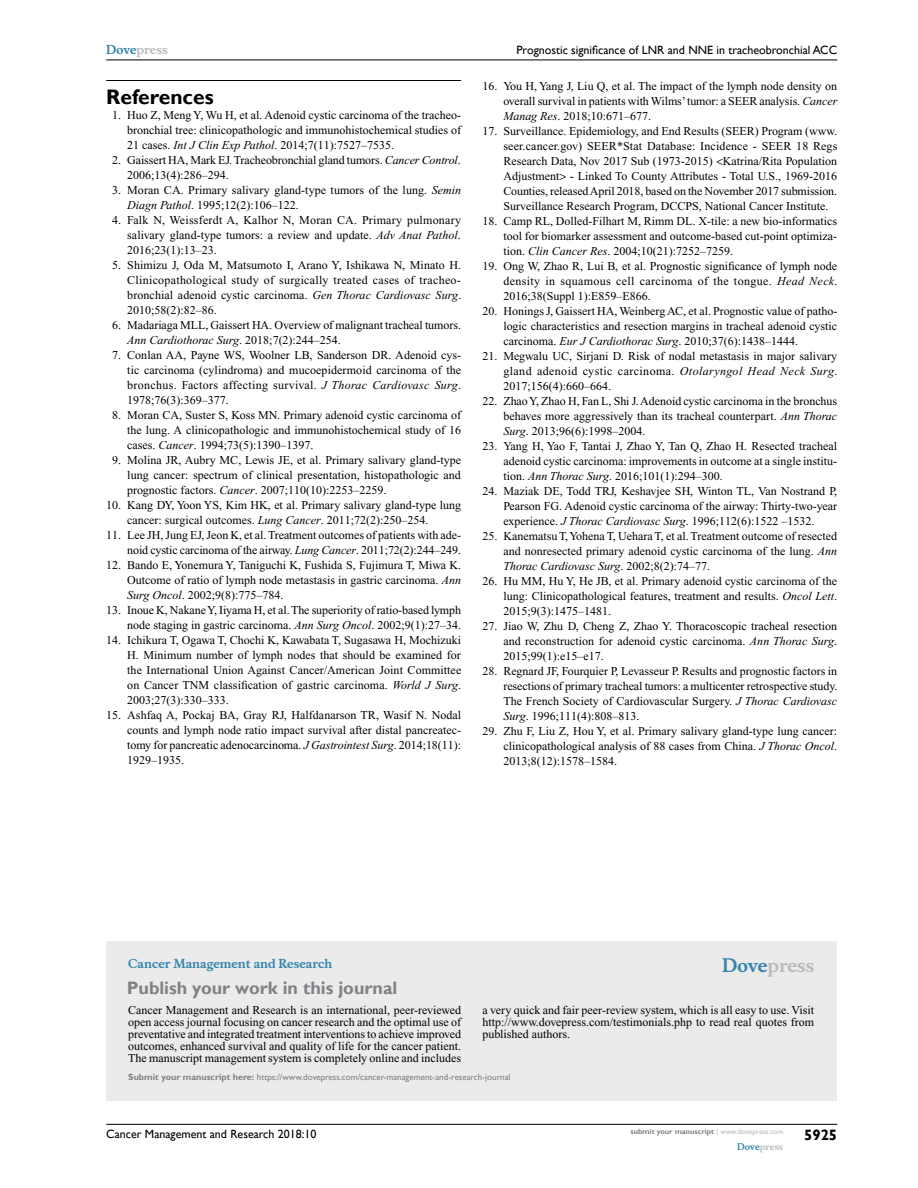
<style>
.page{position:relative;width:918px;height:1188px;background:#fff}
.page>*{position:absolute;margin:0;border:0;box-sizing:border-box;transform-origin:0 0}
.t1{font:700 21px "Gill Sans";color:#000}
.t2{font:700 18px "Gill Sans";color:#808285}
.t3{font:700 18px "Musee";color:#b8babc}
.t4{font:700 15px "Gill Sans";color:#000}
.t5{font:12px/15px "Times New Roman";color:#000;text-align:justify}
.t6{font:12px "Gill Sans";color:#000}
.t7{font:700 12px "Musee";color:#3785ad}
.t8{font:700 12px "Musee";color:#b8babc}
.t9{font:9px "Gill Sans";color:#808285}
.t10{font:700 9px "Musee";color:#b8babc}
.t11{font:700 7.5px "Gill Sans";color:#808285}
.s1{color:#3785ad}
.s2{font-style:italic}
.s3{font-weight:700}
.s4{font-weight:400;color:#b8babc}
</style>
<div class="page">
<div style="left:106px;top:941px;width:731px;height:159px;background:#ebebec"></div>
<hr style="left:106px;top:1124px;width:731px;height:1px;background:#000">
<hr style="left:106px;top:60px;width:731px;height:1px;background:#000">
<hr style="left:106px;top:80px;width:355px;height:1px;background:#000">
<p class="t8" style="left:106px;top:43px;width:63px"><span class="s1">Dove</span>press</p>
<h1 class="t1" style="left:106px;top:84px;width:109px">References</h1>
<p class="t5" style="left:127px;top:107px;width:335px;text-indent:-15px">1. Huo Z, Meng Y, Wu H, et al. Adenoid cystic carcinoma of the tracheo&shy;bronchial tree: clinicopathologic and immunohistochemical studies of 21 cases. <span class="s2">Int J Clin Exp Pathol</span>. 2014;7(11):7527–7535.</p>
<p class="t5" style="left:127px;top:152px;width:335px;text-indent:-15px">2. Gaissert HA, Mark EJ. Tracheobronchial gland tumors. <span class="s2">Cancer Control</span>.<br>2006;13(4):286–294.</p>
<p class="t5" style="left:127px;top:182px;width:335px;text-indent:-15px">3. Moran CA. Primary salivary gland-type tumors of the lung. <span class="s2">Semin<br>Diagn Pathol</span>. 1995;12(2):106–122.</p>
<p class="t5" style="left:127px;top:212px;width:335px;text-indent:-15px">4. Falk N, Weissferdt A, Kalhor N, Moran CA. Primary pulmonary salivary gland-type tumors: a review and update. <span class="s2">Adv Anat Pathol</span>.<br>2016;23(1):13–23.</p>
<p class="t5" style="left:127px;top:257px;width:336px;text-indent:-15px">5. Shimizu J, Oda M, Matsumoto I, Arano Y, Ishikawa N, Minato H.<br>Clinicopathological study of surgically treated cases of tracheo&shy;bronchial adenoid cystic carcinoma. <span class="s2">Gen Thorac Cardiovasc Surg</span>.<br>2010;58(2):82–86.</p>
<p class="t5" style="left:127px;top:317px;width:335px;text-indent:-15px">6. Madariaga MLL, Gaissert HA. Overview of malignant tracheal tumors.<br><span class="s2">Ann Cardiothorac Surg</span>. 2018;7(2):244–254.</p>
<p class="t5" style="left:127px;top:347px;width:335px;text-indent:-15px">7. Conlan AA, Payne WS, Woolner LB, Sanderson DR. Adenoid cys&shy;tic carcinoma (cylindroma) and mucoepidermoid carcinoma of the bronchus. Factors affecting survival. <span class="s2">J Thorac Cardiovasc Surg</span>.<br>1978;76(3):369–377.</p>
<p class="t5" style="left:127px;top:407px;width:335px;text-indent:-15px">8. Moran CA, Suster S, Koss MN. Primary adenoid cystic carcinoma of the lung. A clinicopathologic and immunohistochemical study of 16 cases. <span class="s2">Cancer</span>. 1994;73(5):1390–1397.</p>
<p class="t5" style="left:127px;top:452px;width:335px;text-indent:-15px">9. Molina JR, Aubry MC, Lewis JE, et al. Primary salivary gland-type lung cancer: spectrum of clinical presentation, histopathologic and prognostic factors. <span class="s2">Cancer</span>. 2007;110(10):2253–2259.</p>
<p class="t5" style="left:127px;top:497px;width:335px;text-indent:-21px">10. Kang DY, Yoon YS, Kim HK, et al. Primary salivary gland-type lung cancer: surgical outcomes. <span class="s2">Lung Cancer</span>. 2011;72(2):250–254.</p>
<p class="t5" style="left:106px;top:527px;width:356px;text-align:right">11. Lee JH, Jung EJ, Jeon K, et al. Treatment outcomes of patients with ade&shy;noid cystic carcinoma of the airway. <span class="s2">Lung Cancer</span>. 2011;72(2):244–249.</p>
<p class="t5" style="left:127px;top:557px;width:335px;text-indent:-21px">12. Bando E, Yonemura Y, Taniguchi K, Fushida S, Fujimura T, Miwa K.<br>Outcome of ratio of lymph node metastasis in gastric carcinoma. <span class="s2">Ann Surg Oncol</span>. 2002;9(8):775–784.</p>
<p class="t5" style="left:106px;top:602px;width:356px;text-align:right">13. Inoue K, Nakane Y, Iiyama H, et al. The superiority of ratio-based lymph node staging in gastric carcinoma. <span class="s2">Ann Surg Oncol</span>. 2002;9(1):27–34.</p>
<p class="t5" style="left:127px;top:632px;width:336px;text-indent:-21px">14. Ichikura T, Ogawa T, Chochi K, Kawabata T, Sugasawa H, Mochizuki H. Minimum number of lymph nodes that should be examined for the International Union Against Cancer/American Joint Committee on Cancer TNM classification of gastric carcinoma. <span class="s2">World J Surg</span>.<br>2003;27(3):330–333.</p>
<p class="t5" style="left:127px;top:707px;width:335px;text-indent:-21px">15. Ashfaq A, Pockaj BA, Gray RJ, Halfdanarson TR, Wasif N. Nodal counts and lymph node ratio impact survival after distal pancreatec&shy;tomy for pancreatic adenocarcinoma. <span class="s2">J Gastrointest Surg</span>. 2014;18(11):<br>1929–1935.</p>
<p class="t6" style="left:516px;top:43px;width:322px">Prognostic significance of LNR and NNE in tracheobronchial ACC</p>
<p class="t5" style="left:503px;top:79px;width:335px;text-indent:-21px">16. You H, Yang J, Liu Q, et al. The impact of the lymph node density on overall survival in patients with Wilms’ tumor: a SEER analysis. <span class="s2">Cancer Manag Res</span>. 2018;10:671–677.</p>
<p class="t5" style="left:503px;top:124px;width:336px;text-indent:-21px">17. Surveillance. Epidemiology, and End Results (SEER) Program (www. seer.cancer.gov) SEER*Stat Database: Incidence - SEER 18 Regs Research Data, Nov 2017 Sub (1973-2015) Katrina/Rita Population Adjustment - Linked To County Attributes - Total U.S., 1969-2016<br>Counties, released April 2018, based on the November 2017 submission.<br>Surveillance Research Program, DCCPS, National Cancer Institute.</p>
<p class="t5" style="left:503px;top:214px;width:335px;text-indent:-21px">18. Camp RL, Dolled-Filhart M, Rimm DL. X-tile: a new bio-informatics tool for biomarker assessment and outcome-based cut-point optimiza&shy;tion. <span class="s2">Clin Cancer Res</span>. 2004;10(21):7252–7259.</p>
<p class="t5" style="left:503px;top:259px;width:336px;text-indent:-21px">19. Ong W, Zhao R, Lui B, et al. Prognostic significance of lymph node density in squamous cell carcinoma of the tongue. <span class="s2">Head Neck</span>.<br>2016;38(Suppl 1):E859–E866.</p>
<p class="t5" style="left:503px;top:304px;width:335px;text-indent:-21px">20. Honings J, Gaissert HA, Weinberg AC, et al. Prognostic value of patho&shy;logic characteristics and resection margins in tracheal adenoid cystic carcinoma. <span class="s2">Eur J Cardiothorac Surg</span>. 2010;37(6):1438–1444.</p>
<p class="t5" style="left:503px;top:349px;width:336px;text-indent:-21px">21. Megwalu UC, Sirjani D. Risk of nodal metastasis in major salivary gland adenoid cystic carcinoma. <span class="s2">Otolaryngol Head Neck Surg</span>.<br>2017;156(4):660–664.</p>
<p class="t5" style="left:503px;top:394px;width:335px;text-indent:-21px">22. Zhao Y, Zhao H, Fan L, Shi J. Adenoid cystic carcinoma in the bronchus behaves more aggressively than its tracheal counterpart. <span class="s2">Ann Thorac Surg</span>. 2013;96(6):1998–2004.</p>
<p class="t5" style="left:503px;top:439px;width:335px;text-indent:-21px">23. Yang H, Yao F, Tantai J, Zhao Y, Tan Q, Zhao H. Resected tracheal adenoid cystic carcinoma: improvements in outcome at a single institu&shy;tion. <span class="s2">Ann Thorac Surg</span>. 2016;101(1):294–300.</p>
<p class="t5" style="left:503px;top:484px;width:335px;text-indent:-21px">24. Maziak DE, Todd TRJ, Keshavjee SH, Winton TL, Van Nostrand P, Pearson FG. Adenoid cystic carcinoma of the airway: Thirty-two-year experience. <span class="s2">J Thorac Cardiovasc Surg</span>. 1996;112(6):1522 –1532.</p>
<p class="t5" style="left:503px;top:529px;width:335px;text-indent:-21px">25. Kanematsu T, Yohena T, Uehara T, et al. Treatment outcome of resected and nonresected primary adenoid cystic carcinoma of the lung. <span class="s2">Ann Thorac Cardiovasc Surg</span>. 2002;8(2):74–77.</p>
<p class="t5" style="left:503px;top:574px;width:335px;text-indent:-21px">26. Hu MM, Hu Y, He JB, et al. Primary adenoid cystic carcinoma of the lung: Clinicopathological features, treatment and results. <span class="s2">Oncol Lett</span>.<br>2015;9(3):1475–1481.</p>
<p class="t5" style="left:503px;top:619px;width:335px;text-indent:-21px">27. Jiao W, Zhu D, Cheng Z, Zhao Y. Thoracoscopic tracheal resection and reconstruction for adenoid cystic carcinoma. <span class="s2">Ann Thorac Surg</span>.<br>2015;99(1):e15–e17.</p>
<p class="t5" style="left:503px;top:664px;width:335px;text-indent:-21px">28. Regnard JF, Fourquier P, Levasseur P. Results and prognostic factors in resections of primary tracheal tumors: a multicenter retrospective study.<br>The French Society of Cardiovascular Surgery. <span class="s2">J Thorac Cardiovasc Surg</span>. 1996;111(4):808–813.</p>
<p class="t5" style="left:503px;top:724px;width:335px;text-indent:-21px">29. Zhu F, Liu Z, Hou Y, et al. Primary salivary gland-type lung cancer: clinicopathological analysis of 88 cases from China. <span class="s2">J Thorac Oncol</span>.<br>2013;8(12):1578–1584.</p>
<p class="t7" style="left:128px;top:956px;width:206px">Cancer Management and Research</p>
<h2 class="t2" style="left:127px;top:977px;width:272px">Publish your work in this journal</h2>
<h2 class="t3" style="left:722px;top:955px;width:94px"><span class="s1">Dove</span>press</h2>
<p class="t5" style="left:128px;top:1004px;width:334px;line-height:12px">Cancer Management and Research is an international, peer-reviewed open access journal focusing on cancer research and the optimal use of preventative and integrated treatment interventions to achieve improved outcomes, enhanced survival and quality of life for the cancer patient.<br>The manuscript management system is completely online and includes</p>
<p class="t5" style="left:482px;top:1004px;width:333px;line-height:12px">a very quick and fair peer-review system, which is all easy to use. Visit http://www.dovepress.com/testimonials.php to read real quotes from published authors.</p>
<p class="t9" style="left:128px;top:1072px;width:384px"><span class="s3">Submit your manuscript here:</span> https://www.dovepress.com/cancer-management-and-research-journal</p>
<p class="t6" style="left:106px;top:1127px;width:212px">Cancer Management and Research 2018:10</p>
<p class="t11" style="left:631px;top:1127px;width:154px">submit your manuscript <span class="s4">| www.dovepress.com</span></p>
<p class="t10" style="left:737px;top:1141px;width:48px"><span class="s1">Dove</span>press</p>
<p class="t4" style="left:804px;top:1126px;width:35px">5925</p>
</div>
